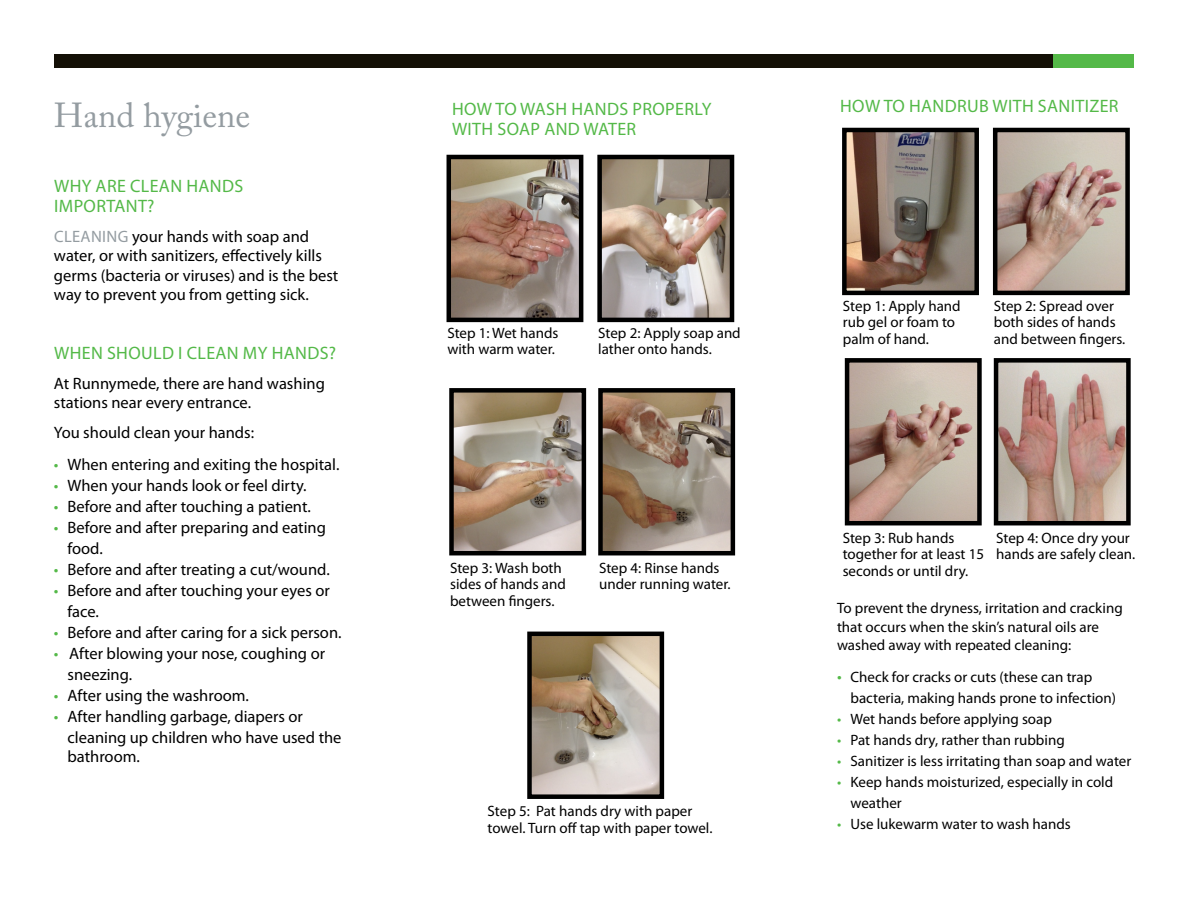
<style>
.page{position:relative;width:1188px;height:918px;background:#fff}
.page>*{position:absolute;margin:0;border:0;box-sizing:border-box;transform-origin:0 0}
.t1{font:34.5px "Adobe Caslon Pro";color:#949ca1}
.t2{font:18px/19.5px "Myriad Pro";letter-spacing:.02em;color:#54b948}
.t3{font:16.5px/19.5px "Myriad Pro";color:#000}
.t4{font:15px/16.5px "Myriad Pro";color:#000}
.s1{color:#949ca1}
.s2{color:#54b948}
.s3{font-size:16.5px;color:#54b948}
</style>
<div class="page">
<div style="left:396px;top:54px;width:657px;height:14px;background:#141006"></div>
<div style="left:1053px;top:54px;width:81px;height:14px;background:#54b948"></div>
<div style="left:54px;top:54px;width:342px;height:14px;background:#141006"></div>
<img style="left:452px;top:160px;width:126px;height:157px">
<div style="left:447px;top:155px;width:136px;height:167px;border:4px solid #000"></div>
<img style="left:602px;top:160px;width:127px;height:157px">
<div style="left:597px;top:155px;width:137px;height:167px;border:4px solid #000"></div>
<img style="left:454px;top:393px;width:127px;height:157px">
<div style="left:449px;top:388px;width:137px;height:167px;border:4px solid #000"></div>
<img style="left:603px;top:393px;width:127px;height:157px">
<div style="left:598px;top:388px;width:137px;height:167px;border:4px solid #000"></div>
<img style="left:532px;top:637px;width:127px;height:157px">
<div style="left:527px;top:632px;width:137px;height:167px;border:4px solid #000"></div>
<img style="left:847px;top:133px;width:127px;height:157px">
<div style="left:842px;top:128px;width:137px;height:167px;border:4px solid #000"></div>
<img style="left:998px;top:133px;width:127px;height:157px">
<div style="left:993px;top:128px;width:137px;height:167px;border:4px solid #000"></div>
<img style="left:850px;top:363px;width:127px;height:157px">
<div style="left:845px;top:358px;width:137px;height:167px;border:4px solid #000"></div>
<img style="left:999px;top:363px;width:127px;height:157px">
<div style="left:994px;top:358px;width:137px;height:167px;border:4px solid #000"></div>
<h1 class="t1" style="left:54px;top:95px;width:198px">Hand hygiene</h1>
<p class="t2" style="left:54px;top:176px;width:191px">why are clean hands important?</p>
<p class="t3" style="left:54px;top:226px;width:286px"><span class="s1">cleaning</span> your hands with soap and water, or with sanitizers, effectively kills germs (bacteria or viruses) and is the best way to prevent you from getting sick.</p>
<p class="t2" style="left:54px;top:343px;width:283px">when should i clean my hands?</p>
<p class="t3" style="left:54px;top:373px;width:272px">At Runnymede, there are hand washing stations near every entrance.</p>
<p class="t3" style="left:54px;top:423px;width:202px">You should clean your hands:</p>
<p class="t3" style="left:54px;top:454px;width:287px"><span class="s2">•</span> When entering and exiting the hospital.</p>
<p class="t3" style="left:54px;top:475px;width:254px"><span class="s2">•</span> When your hands look or feel dirty.</p>
<p class="t3" style="left:54px;top:496px;width:258px"><span class="s2">•</span> Before and after touching a patient.</p>
<p class="t3" style="left:67px;top:516px;width:260px;line-height:21px;text-indent:-13px"><span class="s2">•</span> Before and after preparing and eating food.</p>
<p class="t3" style="left:54px;top:559px;width:277px"><span class="s2">•</span> Before and after treating a cut/wound.</p>
<p class="t3" style="left:67px;top:579px;width:264px;line-height:21px;text-indent:-13px"><span class="s2">•</span> Before and after touching your eyes or face.</p>
<p class="t3" style="left:54px;top:622px;width:289px"><span class="s2">•</span> Before and after caring for a sick person.</p>
<p class="t3" style="left:67px;top:642px;width:259px;line-height:21px;text-indent:-13px"><span class="s2">•</span> After blowing your nose, coughing or sneezing.</p>
<p class="t3" style="left:54px;top:685px;width:196px"><span class="s2">•</span> After using the washroom.</p>
<p class="t3" style="left:67px;top:706px;width:276px;line-height:21px;text-indent:-13px"><span class="s2">•</span> After handling garbage, diapers or cleaning up children who have used the</p>
<p class="t3" style="left:67px;top:747px;width:74px">bathroom.</p>
<p class="t2" style="left:452px;top:99px;width:261px">how to wash hands properly with soap and water</p>
<p class="t2" style="left:840px;top:96px;width:280px">how to handrub with sanitizer</p>
<p class="t4" style="left:447px;top:324px;width:113px">Step 1: Wet hands with warm water.</p>
<p class="t4" style="left:598px;top:324px;width:144px">Step 2: Apply soap and lather onto hands.</p>
<p class="t4" style="left:450px;top:559px;width:117px">Step 3: Wash both sides of hands and between fingers.</p>
<p class="t4" style="left:599px;top:559px;width:133px">Step 4: Rinse hands under running water.</p>
<p class="t4" style="left:488px;top:803px;width:226px">Step 5: Pat hands dry with paper towel. Turn off tap with paper towel.</p>
<p class="t4" style="left:843px;top:297px;width:119px">Step 1: Apply hand rub gel or foam to palm of hand.</p>
<p class="t4" style="left:994px;top:297px;width:133px">Step 2: Spread over both sides of hands and between fingers.</p>
<p class="t4" style="left:843px;top:529px;width:143px">Step 3: Rub hands together for at least 15 seconds or until dry.</p>
<p class="t4" style="left:996px;top:529px;width:141px">Step 4: Once dry your hands are safely clean.</p>
<p class="t4" style="left:837px;top:598px;width:287px;line-height:19.5px">To prevent the dryness, irritation and cracking that occurs when the skin’s natural oils are</p>
<p class="t4" style="left:837px;top:637px;width:236px">washed away with repeated cleaning:</p>
<p class="t4" style="left:850px;top:666px;width:267px;line-height:21px;text-indent:-14px"><span class="s3">•</span> Check for cracks or cuts (these can trap bacteria, making hands prone to infection)</p>
<p class="t4" style="left:837px;top:710px;width:216px"><span class="s2">•</span> Wet hands before applying soap</p>
<p class="t4" style="left:837px;top:731px;width:229px"><span class="s2">•</span> Pat hands dry, rather than rubbing</p>
<p class="t4" style="left:837px;top:752px;width:296px"><span class="s2">•</span> Sanitizer is less irritating than soap and water</p>
<p class="t4" style="left:850px;top:771px;width:264px;line-height:21px;text-indent:-14px"><span class="s2">•</span> Keep hands moisturized, especially in cold weather</p>
<p class="t4" style="left:837px;top:815px;width:235px"><span class="s2">•</span> Use lukewarm water to wash hands</p>
</div>
